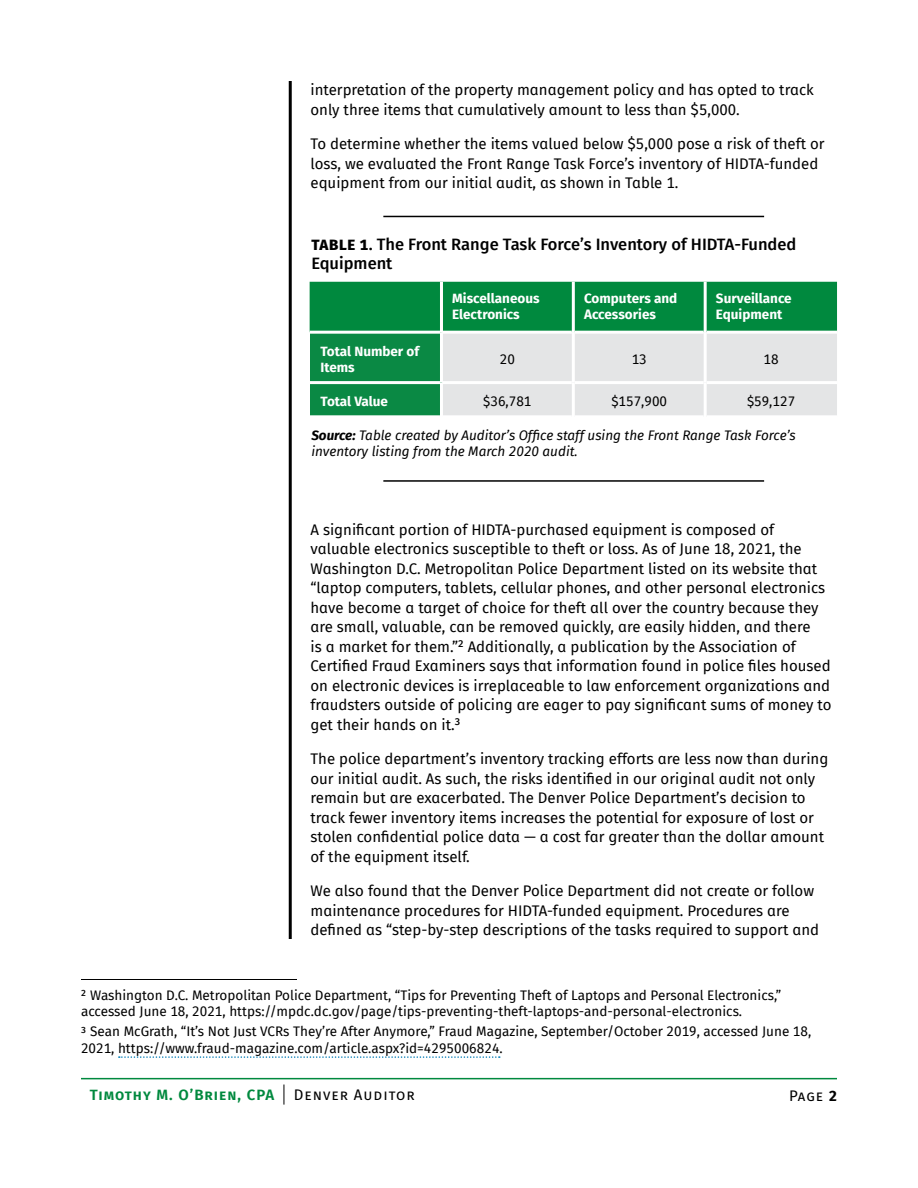
<style>
.page{position:relative;width:918px;height:1188px;background:#fff}
.page>*{position:absolute;margin:0;border:0;box-sizing:border-box;transform-origin:0 0}
.FIGURE_TABLE_title{font:500 16.5px/19.5px "Fira Sans";color:#000}
.agency_action_text{font:15px/19.5px "Fira Sans";color:#000}
.t1{font:600 15px "Fira Sans";letter-spacing:.065em;color:#00893e}
.agency_action_text-2{font:15px "Fira Sans";letter-spacing:.065em;color:#000}
.Footnote_text{font:13.5px/16.5px "Fira Sans";color:#000}
.FIGURE_TABLE_note_so{font:italic 13.5px/16.5px "Fira Sans";color:#000}
.TABLE_header{font:700 13.5px/16.2px "Fira Sans";color:#fff}
.TABLE_text{font:700 13.5px/16.2px "Fira Sans";color:#fff}
.TABLE_text-2{font:13.5px "Fira Sans";color:#000}
.s1{font-weight:800;font-size:15px}
.s2{font-weight:700}
</style>
<div class="page">
<hr style="left:81px;top:1078px;width:756px;height:1px;background:#00893e">
<svg style="left:284px;top:1085px;width:1px;height:20px"></svg>
<hr style="left:289px;top:81px;width:3px;height:858px;background:#000">
<hr style="left:81px;top:979px;width:216px;height:1px;background:#000">
<svg style="left:119px;top:1056px;width:381px;height:2px"></svg>
<hr style="left:383px;top:216px;width:381px;height:1px;background:#000">
<svg style="left:310px;top:282px;width:527px;height:133px;background:#71b691"></svg>
<div style="left:310px;top:383px;width:131px;height:34px;background:#0a8944"></div>
<hr style="left:310px;top:331px;width:130px;height:3px;background:#fff">
<hr style="left:310px;top:381px;width:130px;height:3px;background:#fff">
<hr style="left:310px;top:415px;width:130px;height:3px;background:#fff">
<hr style="left:443px;top:331px;width:129px;height:3px;background:#fff">
<hr style="left:575px;top:331px;width:129px;height:3px;background:#fff">
<hr style="left:707px;top:331px;width:130px;height:3px;background:#fff">
<hr style="left:443px;top:381px;width:129px;height:3px;background:#fff">
<hr style="left:575px;top:381px;width:129px;height:3px;background:#fff">
<hr style="left:707px;top:381px;width:130px;height:3px;background:#fff">
<hr style="left:440px;top:282px;width:3px;height:50px;background:#fff">
<hr style="left:572px;top:282px;width:3px;height:50px;background:#fff">
<hr style="left:704px;top:282px;width:3px;height:50px;background:#fff">
<hr style="left:440px;top:332px;width:3px;height:51px;background:#fff">
<hr style="left:572px;top:332px;width:3px;height:51px;background:#fff">
<hr style="left:704px;top:332px;width:3px;height:51px;background:#fff">
<hr style="left:440px;top:383px;width:3px;height:35px;background:#fff">
<hr style="left:572px;top:383px;width:3px;height:35px;background:#fff">
<hr style="left:704px;top:383px;width:3px;height:35px;background:#fff">
<hr style="left:383px;top:480px;width:381px;height:2px;background:#000">
<p class="agency_action_text" style="left:310px;top:80px;width:505px">interpretation of the property management policy and has opted to track only three items that cumulatively amount to less than $5,000.</p>
<p class="agency_action_text" style="left:310px;top:134px;width:516px">To determine whether the items valued below $5,000 pose a risk of theft or loss, we evaluated the Front Range Task Force’s inventory of HIDTA-funded equipment from our initial audit, as shown in Table 1.</p>
<p class="FIGURE_TABLE_title" style="left:311px;top:233px;width:487px"><span class="s1">TABLE 1</span>. The Front Range Task Force’s Inventory of HIDTA-Funded<br>Equipment</p>
<p class="TABLE_header" style="left:452px;top:289px;width:89px">Miscellaneous<br>Electronics</p>
<p class="TABLE_header" style="left:584px;top:289px;width:95px">Computers and<br>Accessories</p>
<p class="TABLE_header" style="left:716px;top:289px;width:77px">Surveillance<br>Equipment</p>
<p class="TABLE_text" style="left:320px;top:342px;width:100px">Total Number of<br>Items</p>
<p class="TABLE_text-2" style="left:500px;top:349px;width:17px">20</p>
<p class="TABLE_text-2" style="left:632px;top:349px;width:17px">13</p>
<p class="TABLE_text-2" style="left:764px;top:349px;width:17px">18</p>
<p class="TABLE_text" style="left:320px;top:392px;width:69px">Total Value</p>
<p class="TABLE_text-2" style="left:483px;top:391px;width:50px">$36,781</p>
<p class="TABLE_text-2" style="left:611px;top:391px;width:57px">$157,900</p>
<p class="TABLE_text-2" style="left:747px;top:391px;width:50px">$59,127</p>
<p class="FIGURE_TABLE_note_so" style="left:311px;top:427px;width:486px"><span class="s2">Source:</span> Table created by Auditor’s Office staff using the Front Range Task Force’s inventory listing from the March 2020 audit.</p>
<p class="agency_action_text" style="left:310px;top:519px;width:523px">A significant portion of HIDTA-purchased equipment is composed of valuable electronics susceptible to theft or loss. As of June 18, 2021, the Washington D.C. Metropolitan Police Department listed on its website that “laptop computers, tablets, cellular phones, and other personal electronics have become a target of choice for theft all over the country because they are small, valuable, can be removed quickly, are easily hidden, and there<br>is a market for them.”<sup>2</sup> Additionally, a publication by the Association of Certified Fraud Examiners says that information found in police files housed on electronic devices is irreplaceable to law enforcement organizations and fraudsters outside of policing are eager to pay significant sums of money to get their hands on it.<sup>3</sup></p>
<p class="agency_action_text" style="left:310px;top:749px;width:519px">The police department’s inventory tracking efforts are less now than during our initial audit. As such, the risks identified in our original audit not only remain but are exacerbated. The Denver Police Department’s decision to track fewer inventory items increases the potential for exposure of lost or stolen confidential police data — a cost far greater than the dollar amount of the equipment itself.</p>
<p class="agency_action_text" style="left:310px;top:881px;width:510px">We also found that the Denver Police Department did not create or follow maintenance procedures for HIDTA-funded equipment. Procedures are defined as “step-by-step descriptions of the tasks required to support and</p>
<p class="Footnote_text" style="left:81px;top:986px;width:702px"><sup>2</sup> Washington D.C. Metropolitan Police Department, “Tips for Preventing Theft of Laptops and Personal Electronics,” accessed June 18, 2021, https://mpdc.dc.gov/page/tips-preventing-theft-laptops-and-personal-electronics.</p>
<p class="Footnote_text" style="left:81px;top:1023px;width:732px"><sup>3</sup> Sean McGrath, “It’s Not Just VCRs They’re After Anymore,” Fraud Magazine, September/October 2019, accessed June 18,<br>2021, https://www.fraud-magazine.com/article.aspx?id=4295006824.</p>
<p class="t1" style="left:90px;top:1082px;width:186px">Timothy M. O’Brien, CPA</p>
<p class="agency_action_text-2" style="left:294px;top:1083px;width:123px">Denver Auditor</p>
<p class="agency_action_text" style="left:789px;top:1085px;width:49px">Page <span class="s2">2</span></p>
</div>
